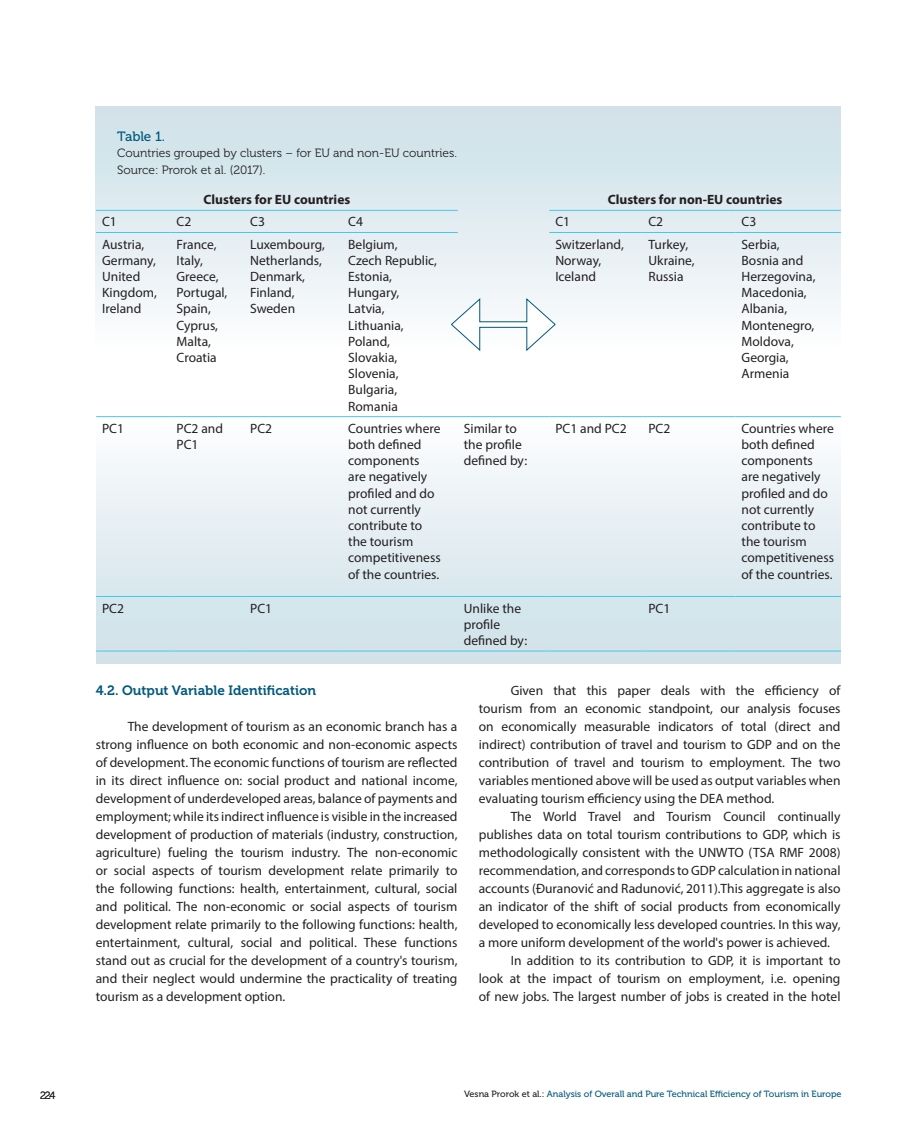
<style>
.page{position:relative;width:915px;height:1127px;background:#fff}
.page>*{position:absolute;margin:0;border:0;box-sizing:border-box;transform-origin:0 0}
.Body_text{font:13.5px/18px "Myriad Pro";color:#231f20;text-align:justify}
.tablica{font:13.5px/16.2px "Myriad Pro";color:#231f20}
.tablica-2{font:700 13.5px "Myriad Pro";color:#231f20}
.podnaslov{font:13.5px "Museo 700";color:#00597c}
.Figure{font:13.5px "Museo 500";letter-spacing:-.005em;color:#00597c}
.Figure_naslov{font:12px "Museo 300";color:#231f20}
.t1{font:10.5px "Museo 300";color:#231f20}
.t2{font:9px "Museo 500";color:#00597c}
.s1{color:#231f20}
</style>
<div class="page">
<div style="left:96px;top:418px;width:744px;height:245px;background:linear-gradient(to bottom,#fdfdfe,#cae0e7)"></div>
<div style="left:96px;top:106px;width:744px;height:246px;background:linear-gradient(to bottom,#cce0e7,#fcfcfe)"></div>
<hr style="left:96px;top:210px;width:74px;height:1px;background:#47c7ea">
<hr style="left:170px;top:210px;width:74px;height:1px;background:#47c7ea">
<hr style="left:244px;top:210px;width:98px;height:1px;background:#47c7ea">
<hr style="left:342px;top:210px;width:115px;height:1px;background:#47c7ea">
<hr style="left:549px;top:210px;width:93px;height:1px;background:#47c7ea">
<hr style="left:642px;top:210px;width:93px;height:1px;background:#47c7ea">
<hr style="left:735px;top:210px;width:105px;height:1px;background:#47c7ea">
<hr style="left:96px;top:232px;width:74px;height:1px;background:#47c7ea">
<hr style="left:170px;top:232px;width:74px;height:1px;background:#47c7ea">
<hr style="left:244px;top:232px;width:98px;height:1px;background:#47c7ea">
<hr style="left:342px;top:232px;width:115px;height:1px;background:#47c7ea">
<hr style="left:549px;top:232px;width:93px;height:1px;background:#47c7ea">
<hr style="left:642px;top:232px;width:93px;height:1px;background:#47c7ea">
<hr style="left:735px;top:232px;width:105px;height:1px;background:#47c7ea">
<hr style="left:96px;top:416px;width:74px;height:1px;background:#47c7ea">
<hr style="left:170px;top:416px;width:74px;height:1px;background:#47c7ea">
<hr style="left:244px;top:416px;width:98px;height:1px;background:#47c7ea">
<hr style="left:342px;top:416px;width:115px;height:1px;background:#47c7ea">
<hr style="left:457px;top:416px;width:92px;height:1px;background:#47c7ea">
<hr style="left:549px;top:416px;width:93px;height:1px;background:#47c7ea">
<hr style="left:642px;top:416px;width:93px;height:1px;background:#47c7ea">
<hr style="left:735px;top:416px;width:105px;height:1px;background:#47c7ea">
<hr style="left:96px;top:596px;width:74px;height:1px;background:#47c7ea">
<hr style="left:170px;top:596px;width:74px;height:1px;background:#47c7ea">
<hr style="left:244px;top:596px;width:98px;height:1px;background:#47c7ea">
<hr style="left:342px;top:596px;width:115px;height:1px;background:#47c7ea">
<hr style="left:457px;top:596px;width:92px;height:1px;background:#47c7ea">
<hr style="left:549px;top:596px;width:93px;height:1px;background:#47c7ea">
<hr style="left:642px;top:596px;width:93px;height:1px;background:#47c7ea">
<hr style="left:735px;top:596px;width:105px;height:1px;background:#47c7ea">
<hr style="left:96px;top:651px;width:74px;height:1px;background:#47c7ea">
<hr style="left:170px;top:651px;width:74px;height:1px;background:#47c7ea">
<hr style="left:244px;top:651px;width:98px;height:1px;background:#47c7ea">
<hr style="left:342px;top:651px;width:115px;height:1px;background:#47c7ea">
<hr style="left:457px;top:651px;width:92px;height:1px;background:#47c7ea">
<hr style="left:549px;top:651px;width:93px;height:1px;background:#47c7ea">
<hr style="left:642px;top:651px;width:93px;height:1px;background:#47c7ea">
<hr style="left:735px;top:651px;width:105px;height:1px;background:#47c7ea">
<svg style="left:450px;top:297px;width:106px;height:55px"></svg>
<p class="Figure" style="left:117px;top:129px;width:49px">Table 1.</p>
<p class="Figure_naslov" style="left:117px;top:147px;width:341px">Countries grouped by clusters – for EU and non-EU countries.</p>
<p class="Figure_naslov" style="left:117px;top:163px;width:149px">Source: Prorok et al. (2017).</p>
<p class="tablica-2" style="left:203px;top:191px;width:148px">Clusters for EU countries</p>
<p class="tablica-2" style="left:607px;top:191px;width:176px">Clusters for non-EU countries</p>
<p class="tablica" style="left:102px;top:214px;width:16px">C1</p>
<p class="tablica" style="left:176px;top:214px;width:16px">C2</p>
<p class="tablica" style="left:250px;top:214px;width:16px">C3</p>
<p class="tablica" style="left:348px;top:214px;width:16px">C4</p>
<p class="tablica" style="left:555px;top:214px;width:16px">C1</p>
<p class="tablica" style="left:648px;top:214px;width:16px">C2</p>
<p class="tablica" style="left:741px;top:214px;width:16px">C3</p>
<p class="tablica" style="left:102px;top:236px;width:56px">Austria,<br>Germany,<br>United<br>Kingdom,<br>Ireland</p>
<p class="tablica" style="left:176px;top:236px;width:52px">France,<br>Italy,<br>Greece,<br>Portugal,<br>Spain,<br>Cyprus,<br>Malta,<br>Croatia</p>
<p class="tablica" style="left:250px;top:236px;width:76px">Luxembourg,<br>Netherlands,<br>Denmark,<br>Finland,<br>Sweden</p>
<p class="tablica" style="left:348px;top:236px;width:90px">Belgium,<br>Czech Republic,<br>Estonia,<br>Hungary,<br>Latvia,<br>Lithuania,<br>Poland,<br>Slovakia,<br>Slovenia,<br>Bulgaria,<br>Romania</p>
<p class="tablica" style="left:555px;top:236px;width:70px">Switzerland,<br>Norway,<br>Iceland</p>
<p class="tablica" style="left:648px;top:236px;width:48px">Turkey,<br>Ukraine,<br>Russia</p>
<p class="tablica" style="left:741px;top:236px;width:75px">Serbia,<br>Bosnia and<br>Herzegovina,<br>Macedonia,<br>Albania,<br>Montenegro,<br>Moldova,<br>Georgia,<br>Armenia</p>
<p class="tablica" style="left:102px;top:420px;width:23px">PC1</p>
<p class="tablica" style="left:176px;top:420px;width:48px">PC2 and<br>PC1</p>
<p class="tablica" style="left:250px;top:420px;width:23px">PC2</p>
<p class="tablica" style="left:348px;top:420px;width:94px">Countries where both defined components<br>are negatively profiled and do not currently contribute to the tourism competitiveness of the countries.</p>
<p class="tablica" style="left:463px;top:420px;width:65px">Similar to the profile defined by:</p>
<p class="tablica" style="left:555px;top:420px;width:73px">PC1 and PC2</p>
<p class="tablica" style="left:648px;top:420px;width:23px">PC2</p>
<p class="tablica" style="left:741px;top:420px;width:94px">Countries where both defined components<br>are negatively profiled and do not currently contribute to the tourism competitiveness of the countries.</p>
<p class="tablica" style="left:102px;top:600px;width:23px">PC2</p>
<p class="tablica" style="left:250px;top:600px;width:23px">PC1</p>
<p class="tablica" style="left:463px;top:600px;width:65px">Unlike the profile defined by:</p>
<p class="tablica" style="left:648px;top:600px;width:23px">PC1</p>
<p class="podnaslov" style="left:96px;top:683px;width:222px">4.2. Output Variable Identification</p>
<p class="Body_text" style="left:96px;top:717px;width:363px;text-indent:32px">The development of tourism as an economic branch has a strong influence on both economic and non-economic aspects of development. The economic functions of tourism are reflected in its direct influence on: social product and national income, development of underdeveloped areas, balance of payments and employment; while its indirect influence is visible in the increased development of production of materials (industry, construction, agriculture) fueling the tourism industry. The non-economic or social aspects of tourism development relate primarily to the following functions: health, entertainment, cultural, social and political. The non-economic or social aspects of tourism development relate primarily to the following functions: health, entertainment, cultural, social and political. These functions stand out as crucial for the development of a country's tourism, and their neglect would undermine the practicality of treating tourism as a development option.</p>
<p class="Body_text" style="left:478px;top:681px;width:363px;text-indent:32px">Given that this paper deals with the efficiency of tourism from an economic standpoint, our analysis focuses on economically measurable indicators of total (direct and indirect) contribution of travel and tourism to GDP and on the contribution of travel and tourism to employment. The two variables mentioned above will be used as output variables when evaluating tourism efficiency using the DEA method.</p>
<p class="Body_text" style="left:478px;top:807px;width:363px;text-indent:32px">The World Travel and Tourism Council continually publishes data on total tourism contributions to GDP, which is methodologically consistent with the UNWTO (TSA RMF 2008) recommendation, and corresponds to GDP calculation in national accounts (Đuranović and Radunović, 2011).This aggregate is also an indicator of the shift of social products from economically developed to economically less developed countries. In this way, a more uniform development of the world's power is achieved.</p>
<p class="Body_text" style="left:478px;top:951px;width:363px;text-indent:32px">In addition to its contribution to GDP, it is important to look at the impact of tourism on employment, i.e. opening of new jobs. The largest number of jobs is created in the hotel</p>
<p class="t1" style="left:40px;top:1090px;width:17px">224</p>
<p class="t2" style="left:464px;top:1089px;width:379px"><span class="s1">Vesna Prorok et al.:</span> Analysis of Overall and Pure Technical Efficiency of Tourism in Europe</p>
</div>
